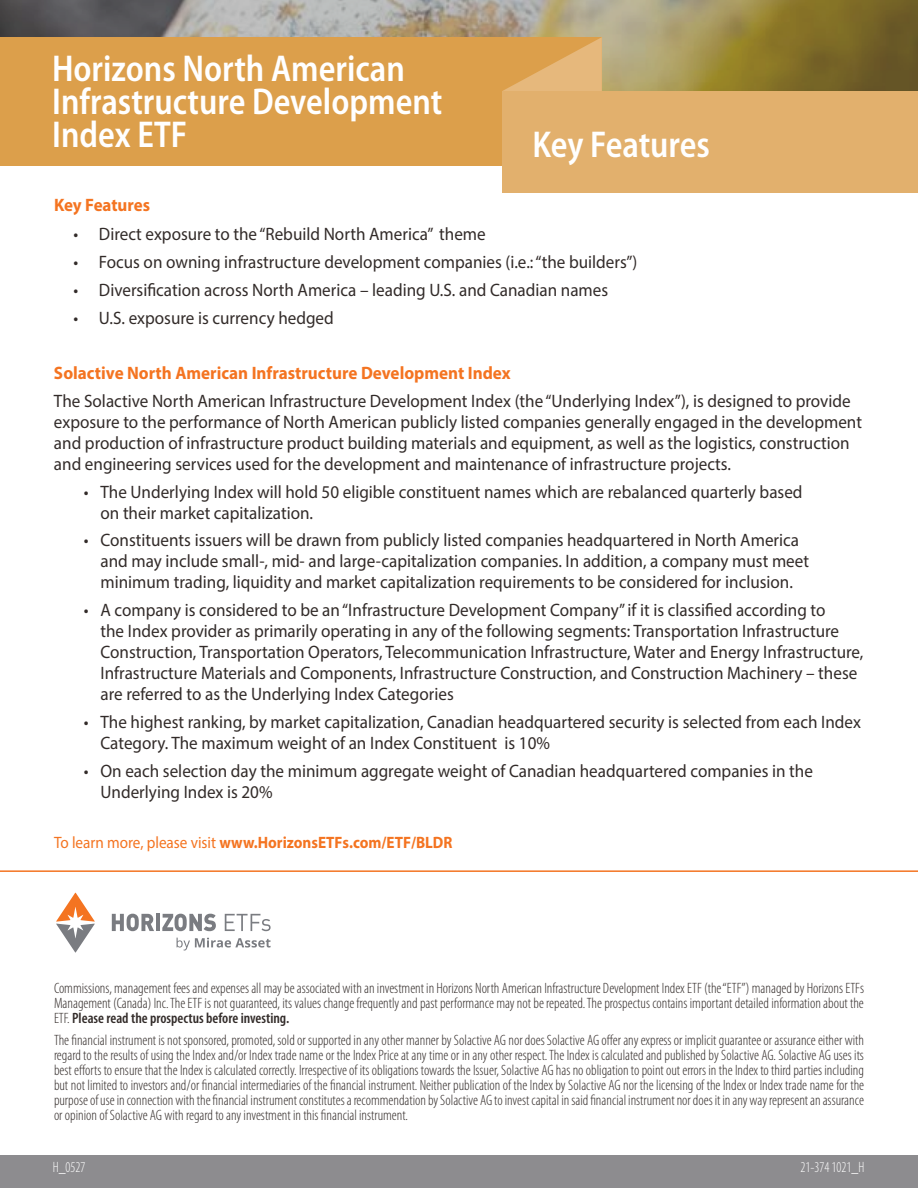
<style>
.page{position:relative;width:918px;height:1188px;background:#fff}
.page>*{position:absolute;margin:0;border:0;box-sizing:border-box;transform-origin:0 0}
.t1{font:600 semi-condensed 37.5px/33px "Myriad Pro";color:#fff;scale:.93 1}
.t2{font:18px/21px "Myriad Pro";color:#322b29;scale:.95 1}
.t3{font:700 18px "Myriad Pro";color:#f47421;scale:.95 1}
.t4{font:700 18px "Myriad Pro";color:#f47421;scale:.94 1}
.t5{font:700 16.5px "Myriad Pro";color:#f47421;scale:.92 1}
.t6{font:300 condensed 15px/15px "Myriad Pro";color:#322b29;text-align:justify}
.t7{font:300 condensed 15px "Myriad Pro";color:#fff;scale:.92 1}
.s1{font-weight:400}
.s2{font-weight:600}
</style>
<div class="page">
<div style="left:0;top:1155px;width:918px;height:33px;background:#8d8c8f"></div>
<hr style="left:0;top:870px;width:918px;height:2px;background:#f47421">
<svg style="left:177px;top:938px;width:94px;height:13px"></svg>
<svg style="left:56px;top:892px;width:39px;height:61px"></svg>
<svg style="left:112px;top:914px;width:42px;height:17px"></svg>
<hr style="left:156px;top:914px;width:4px;height:17px;background:#7a7c81">
<svg style="left:162px;top:914px;width:54px;height:17px"></svg>
<svg style="left:225px;top:914px;width:46px;height:17px"></svg>
<svg style="left:0;top:0;width:918px;height:92px;background:#948962"></svg>
<div style="left:0;top:38px;width:601px;height:128px;background:#dc9f4b"></div>
<svg style="left:502px;top:37px;width:100px;height:55px"></svg>
<div style="left:502px;top:92px;width:416px;height:101px;background:#e2b06d"></div>
<h1 class="t1" style="left:52px;top:51px;width:421px">Horizons North American<br>Infrastructure Development<br>Index ETF</h1>
<h1 class="t1" style="left:532px;top:127px;width:192px">Key Features</h1>
<p class="t4" style="left:54px;top:193px;width:104px">Key Features</p>
<p class="t2" style="left:74px;top:224px;width:435px">• Direct exposure to the “Rebuild North America” theme</p>
<p class="t2" style="left:74px;top:251px;width:595px">• Focus on owning infrastructure development companies (i.e.: “the builders”)</p>
<p class="t2" style="left:74px;top:279px;width:564px">• Diversification across North America – leading U.S. and Canadian names</p>
<p class="t2" style="left:74px;top:307px;width:276px">• U.S. exposure is currency hedged</p>
<p class="t3" style="left:54px;top:361px;width:482px">Solactive North American Infrastructure Development Index</p>
<p class="t2" style="left:54px;top:390px;width:852px">The Solactive North American Infrastructure Development Index (the “Underlying Index”), is designed to provide exposure to the performance of North American publicly listed companies generally engaged in the development and production of infrastructure product building materials and equipment, as well as the logistics, construction and engineering services used for the development and maintenance of infrastructure projects.</p>
<p class="t2" style="left:100px;top:481px;width:741px;text-indent:-17px">• The Underlying Index will hold 50 eligible constituent names which are rebalanced quarterly based on their market capitalization.</p>
<p class="t2" style="left:100px;top:530px;width:747px;text-indent:-17px">• Constituents issuers will be drawn from publicly listed companies headquartered in North America and may include small-, mid- and large-capitalization companies. In addition, a company must meet minimum trading, liquidity and market capitalization requirements to be considered for inclusion.</p>
<p class="t2" style="left:100px;top:599px;width:805px;text-indent:-17px">• A company is considered to be an “Infrastructure Development Company” if it is classified according to<br>the Index provider as primarily operating in any of the following segments: Transportation Infrastructure Construction, Transportation Operators, Telecommunication Infrastructure, Water and Energy Infrastructure, Infrastructure Materials and Components, Infrastructure Construction, and Construction Machinery – these are referred to as the Underlying Index Categories</p>
<p class="t2" style="left:100px;top:711px;width:802px;text-indent:-17px">• The highest ranking, by market capitalization, Canadian headquartered security is selected from each Index<br>Category. The maximum weight of an Index Constituent is 10%</p>
<p class="t2" style="left:100px;top:760px;width:751px;text-indent:-17px">• On each selection day the minimum aggregate weight of Canadian headquartered companies in the<br>Underlying Index is 20%</p>
<p class="t5" style="left:54px;top:831px;width:435px"><span class="s1">To learn more, please visit</span> www.HorizonsETFs.com/ETF/BLDR</p>
<p class="t6" style="left:54px;top:980px;width:812px">Commissions, management fees and expenses all may be associated with an investment in Horizons North American Infrastructure Development Index ETF (the “ETF”) managed by Horizons ETFs Management (Canada) Inc. The ETF is not guaranteed, its values change frequently and past performance may not be repeated. The prospectus contains important detailed information about the ETF. <span class="s2">Please read the prospectus before investing.</span></p>
<p class="t6" style="left:54px;top:1032px;width:812px">The financial instrument is not sponsored, promoted, sold or supported in any other manner by Solactive AG nor does Solactive AG offer any express or implicit guarantee or assurance either with regard to the results of using the Index and/or Index trade name or the Index Price at any time or in any other respect. The Index is calculated and published by Solactive AG. Solactive AG uses its best efforts to ensure that the Index is calculated correctly. Irrespective of its obligations towards the Issuer, Solactive AG has no obligation to point out errors in the Index to third parties including but not limited to investors and/or financial intermediaries of the financial instrument. Neither publication of the Index by Solactive AG nor the licensing of the Index or Index trade name for the purpose of use in connection with the financial instrument constitutes a recommendation by Solactive AG to invest capital in said financial instrument nor does it in any way represent an assurance or opinion of Solactive AG with regard to any investment in this financial instrument.</p>
<p class="t7" style="left:53px;top:1158px;width:37px">H_0527</p>
<p class="t7" style="left:801px;top:1158px;width:71px">21-374 1021_H</p>
</div>
